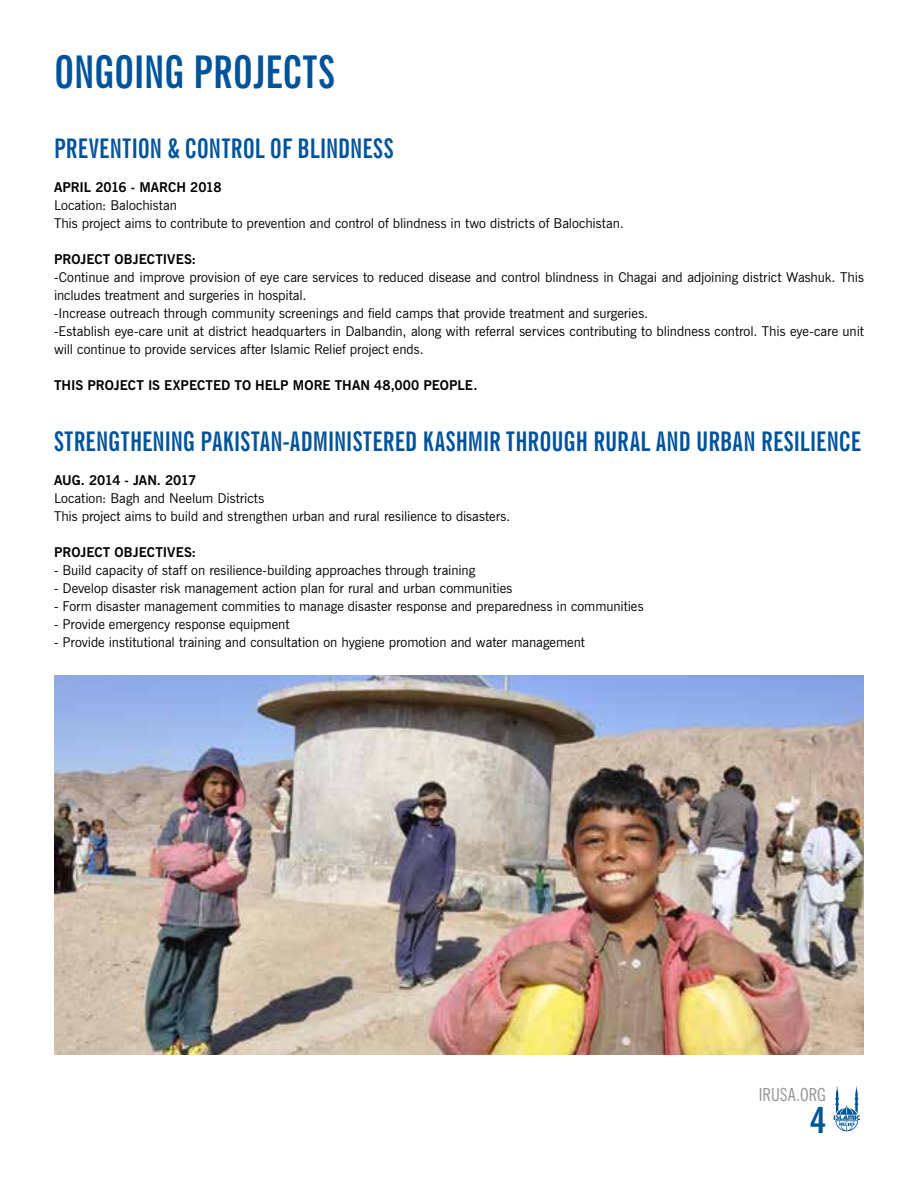
<style>
.page{position:relative;width:918px;height:1188px;background:#fff}
.page>*{position:absolute;margin:0;border:0;box-sizing:border-box;transform-origin:0 0}
.t1{font:700 extra-condensed 45px "News Gothic BT";letter-spacing:-.005em;color:#00539b}
.t2{font:700 condensed 36px "News Gothic BT";color:#005695}
.t3{font:700 extra-condensed 27px "News Gothic BT";letter-spacing:.01em;color:#00539b}
.t4{font:condensed 18px "News Gothic BT";color:#939598}
.t5{font:13.5px/18px "News Gothic BT";letter-spacing:-.005em;color:#000}
.t6{font:700 13.5px "News Gothic BT";letter-spacing:-.005em;color:#000}
</style>
<div class="page">
<svg style="left:833px;top:1086px;width:27px;height:45px"></svg>
<img style="left:54px;top:675px;width:810px;height:379px">
<h1 class="t1" style="left:54px;top:45px;width:282px">ONGOING PROJECTS</h1>
<h3 class="t3" style="left:54px;top:132px;width:341px">PREVENTION &amp; CONTROL OF BLINDNESS</h3>
<p class="t6" style="left:54px;top:179px;width:169px">APRIL 2016 - MARCH 2018</p>
<p class="t5" style="left:54px;top:196px;width:571px">Location: Balochistan<br>This project aims to contribute to prevention and control of blindness in two districts of Balochistan.</p>
<p class="t6" style="left:54px;top:251px;width:144px">PROJECT OBJECTIVES:</p>
<p class="t5" style="left:54px;top:268px;width:812px">-Continue and improve provision of eye care services to reduced disease and control blindness in Chagai and adjoining district Washuk. This includes treatment and surgeries in hospital.<br>-Increase outreach through community screenings and field camps that provide treatment and surgeries.<br>-Establish eye-care unit at district headquarters in Dalbandin, along with referral services contributing to blindness control. This eye-care unit will continue to provide services after Islamic Relief project ends.</p>
<p class="t6" style="left:54px;top:377px;width:425px">THIS PROJECT IS EXPECTED TO HELP MORE THAN 48,000 PEOPLE.</p>
<h3 class="t3" style="left:54px;top:425px;width:808px">STRENGTHENING PAKISTAN-ADMINISTERED KASHMIR THROUGH RURAL AND URBAN RESILIENCE</h3>
<p class="t6" style="left:54px;top:472px;width:144px">AUG. 2014 - JAN. 2017</p>
<p class="t5" style="left:54px;top:489px;width:458px">Location: Bagh and Neelum Districts<br>This project aims to build and strengthen urban and rural resilience to disasters.</p>
<p class="t6" style="left:54px;top:544px;width:144px">PROJECT OBJECTIVES:</p>
<p class="t5" style="left:54px;top:561px;width:423px">- Build capacity of staff on resilience-building approaches through training</p>
<p class="t5" style="left:54px;top:579px;width:460px">- Develop disaster risk management action plan for rural and urban communities</p>
<p class="t5" style="left:54px;top:597px;width:591px">- Form disaster management commities to manage disaster response and preparedness in communities</p>
<p class="t5" style="left:54px;top:615px;width:237px">- Provide emergency response equipment</p>
<p class="t5" style="left:54px;top:633px;width:532px">- Provide institutional training and consultation on hygiene promotion and water management</p>
<h3 class="t4" style="left:759px;top:1084px;width:68px">IRUSA.ORG</h3>
<h2 class="t2" style="left:810px;top:1098px;width:17px">4</h2>
</div>
